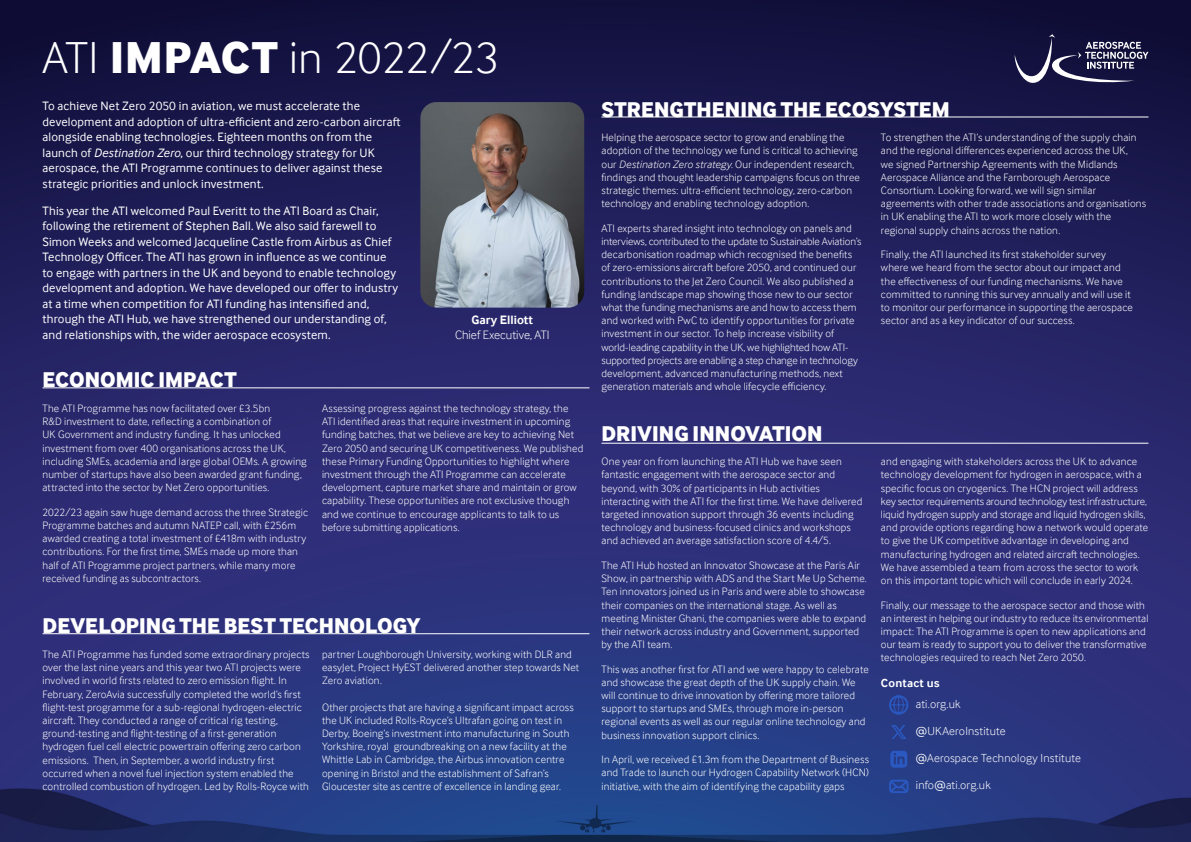
<style>
.page{position:relative;width:1191px;height:842px;background:#fff}
.page>*{position:absolute;margin:0;border:0;box-sizing:border-box;transform-origin:0 0}
.t1{font:300 46px "Inter Face";color:#fff}
.ATI_Sub_Heading{font:800 22px "Inter Face";letter-spacing:.005em;color:#fff}
.ATI_Body_Copy_9_10_8{font:12.5px/15.5px "Inter Face";letter-spacing:.01em;color:#fff}
.ATI_Body_Copy_9_10_8-2{font:300 12.5px "Inter Face";color:#fff}
.Body_Heading{font:700 12.5px "Inter Face";color:#fff}
.ATI_Body_Copy_9_10_8-3{font:300 12px "Inter Face";letter-spacing:.015em;color:#fff}
.ATI_Body_Copy_9_10_8-4{font:700 12px "Inter Face";letter-spacing:.015em;color:#fff}
.ATI_Body_Copy_9_10_8-5{font:300 11px/13.2px "Inter Face";letter-spacing:.015em;color:#fff}
.s1{font-weight:800}
.s2{font-style:italic}
.s3{font-family:"Fieldwork Geo Light";font-weight:400}
</style>
<div class="page">
<img style="left:0;top:0;width:1191px;height:842px">
<img style="left:420px;top:102px;width:164px;height:206px">
<hr style="left:43px;top:387px;width:546px;height:1px;background:#fff">
<hr style="left:601px;top:117px;width:547px;height:1px;background:#fff">
<hr style="left:601px;top:443px;width:547px;height:1px;background:#fff">
<hr style="left:43px;top:633px;width:546px;height:1px;background:#fff">
<svg style="left:1014px;top:34px;width:134px;height:51px;background:#3a385d"></svg>
<div style="left:889px;top:695px;width:19px;height:20px;border:2px solid #2b59c2;border-radius:50%"></div>
<svg style="left:889px;top:695px;width:19px;height:19px"></svg>
<svg style="left:891px;top:725px;width:15px;height:14px"></svg>
<svg style="left:890px;top:751px;width:17px;height:17px"></svg>
<svg style="left:888px;top:779px;width:21px;height:15px"></svg>
<p class="t1" style="left:43px;top:32px;width:458px">ATI <span class="s1">IMPACT</span> in 2022/23</p>
<p class="ATI_Body_Copy_9_10_8" style="left:43px;top:98px;width:359px">To achieve Net Zero 2050 in aviation, we must accelerate the development and adoption of ultra-efficient and zero-carbon aircraft alongside enabling technologies. Eighteen months on from the launch of <span class="s2">Destination Zero</span>, our third technology strategy for UK aerospace, the ATI Programme continues to deliver against these strategic priorities and unlock investment.</p>
<p class="ATI_Body_Copy_9_10_8" style="left:43px;top:203px;width:357px">This year the ATI welcomed Paul Everitt to the ATI Board as Chair, following the retirement of Stephen Ball. We also said farewell to Simon Weeks and welcomed Jacqueline Castle from Airbus as Chief Technology Officer. The ATI has grown in influence as we continue to engage with partners in the UK and beyond to enable technology development and adoption. We have developed our offer to industry at a time when competition for ATI funding has intensified and, through the ATI Hub, we have strengthened our understanding of, and relationships with, the wider aerospace ecosystem.</p>
<p class="Body_Heading" style="left:471px;top:312px;width:63px">Gary Elliott</p>
<p class="ATI_Body_Copy_9_10_8-2" style="left:455px;top:327px;width:96px">Chief Executive, ATI</p>
<p class="ATI_Sub_Heading" style="left:43px;top:367px;width:195px">ECONOMIC IMPACT</p>
<p class="ATI_Body_Copy_9_10_8-5" style="left:43px;top:402px;width:266px">The ATI Programme has now facilitated over £3.5bn<br>R&amp;D investment to date, reflecting a combination of<br>UK Government and industry funding. It has unlocked investment from over 400 organisations across the UK, including SMEs, academia and large global OEMs. A growing number of startups have also been awarded grant funding, attracted into the sector by Net Zero opportunities.</p>
<p class="ATI_Body_Copy_9_10_8-5" style="left:43px;top:505px;width:267px">2022/23 again saw huge demand across the three Strategic Programme batches and autumn NATEP call, with £256m awarded creating a total investment of £418m with industry contributions. For the first time, SMEs made up more than half of ATI Programme project partners, while many more received funding as subcontractors.</p>
<p class="ATI_Body_Copy_9_10_8-5" style="left:322px;top:402px;width:263px">Assessing progress against the technology strategy, the ATI identified areas that require investment in upcoming funding batches, that we believe are key to achieving Net Zero 2050 and securing UK competitiveness. We published these Primary Funding Opportunities to highlight where investment through the ATI Programme can accelerate development, capture market share and maintain or grow capability. These opportunities are not exclusive though and we continue to encourage applicants to talk to us before submitting applications.</p>
<p class="ATI_Sub_Heading" style="left:43px;top:613px;width:380px">DEVELOPING THE BEST TECHNOLOGY</p>
<p class="ATI_Body_Copy_9_10_8-5" style="left:43px;top:648px;width:268px">The ATI Programme has funded some extraordinary projects over the last nine years and this year two ATI projects were involved in world firsts related to zero emission flight. In February, ZeroAvia successfully completed the world’s first flight-test programme for a sub-regional hydrogen-electric aircraft. They conducted a range of critical rig testing, ground-testing and flight-testing of a first-generation hydrogen fuel cell electric powertrain offering zero carbon emissions. Then, in September, a world industry first occurred when a novel fuel injection system enabled the controlled combustion of hydrogen. Led by Rolls-Royce with</p>
<p class="ATI_Body_Copy_9_10_8-5" style="left:322px;top:648px;width:259px">partner Loughborough University, working with DLR and easyJet, Project HyEST delivered another step towards Net<br>Zero aviation.</p>
<p class="ATI_Body_Copy_9_10_8-5" style="left:322px;top:700px;width:253px">Other projects that are having a significant impact across the UK included Rolls-Royce’s Ultrafan going on test in Derby, Boeing’s investment into manufacturing in South Yorkshire, royal groundbreaking on a new facility at the Whittle Lab in Cambridge, the Airbus innovation centre opening in Bristol and the establishment of Safran’s Gloucester site as centre of excellence in landing gear.</p>
<p class="ATI_Sub_Heading" style="left:601px;top:96px;width:350px">STRENGTHENING THE ECOSYSTEM</p>
<p class="ATI_Body_Copy_9_10_8-5" style="left:601px;top:131px;width:260px">Helping the aerospace sector to grow and enabling the adoption of the technology we fund is critical to achieving our <span class="s2">Destination Zero strategy</span>. Our independent research, findings and thought leadership campaigns focus on three strategic themes: ultra-efficient technology, zero-carbon technology and enabling technology adoption.</p>
<p class="ATI_Body_Copy_9_10_8-5" style="left:601px;top:221px;width:261px">ATI experts shared insight into technology on panels and interviews, contributed to the update to Sustainable Aviation’s decarbonisation roadmap which recognised the benefits of zero-emissions aircraft before 2050, and continued our contributions to the Jet Zero Council. We also published a funding landscape map showing those new to our sector what the funding mechanisms are and how to access them and worked with PwC to identify opportunities for private investment in our sector. To help increase visibility of world-leading capability in the UK, we highlighted how ATI&shy;supported projects are enabling a step change in technology development, advanced manufacturing methods, next generation materials and whole lifecycle efficiency.</p>
<p class="ATI_Body_Copy_9_10_8-5" style="left:881px;top:131px;width:266px">To strengthen the ATI’s understanding of the supply chain and the regional differences experienced across the UK,<br>we signed Partnership Agreements with the Midlands Aerospace Alliance and the Farnborough Aerospace Consortium. Looking forward, we will sign similar agreements with other trade associations and organisations in UK enabling the ATI to work more closely with the regional supply chains across the nation.</p>
<p class="ATI_Body_Copy_9_10_8-5" style="left:881px;top:248px;width:253px">Finally, the ATI launched its first stakeholder survey where we heard from the sector about our impact and the effectiveness of our funding mechanisms. We have committed to running this survey annually and will use it to monitor our performance in supporting the aerospace sector and as a key indicator of our success.</p>
<p class="ATI_Sub_Heading" style="left:601px;top:420px;width:222px">DRIVING INNOVATION</p>
<p class="ATI_Body_Copy_9_10_8-5" style="left:601px;top:455px;width:262px">One year on from launching the ATI Hub we have seen fantastic engagement with the aerospace sector and beyond, with 30% of participants in Hub activities interacting with the ATI for the first time. We have delivered targeted innovation support through 36 events including technology and business-focused clinics and workshops and achieved an average satisfaction score of 4.4/5.</p>
<p class="ATI_Body_Copy_9_10_8-5" style="left:601px;top:559px;width:267px">The ATI Hub hosted an Innovator Showcase at the Paris Air Show, in partnership with ADS and the Start Me Up Scheme.<br>Ten innovators joined us in Paris and were able to showcase their companies on the international stage. As well as meeting Minister Ghani, the companies were able to expand their network across industry and Government, supported by the ATI team.</p>
<p class="ATI_Body_Copy_9_10_8-5" style="left:601px;top:662px;width:269px">This was another first for ATI and we were happy to celebrate and showcase the great depth of the UK supply chain. We will continue to drive innovation by offering more tailored support to startups and SMEs, through more in-person regional events as well as our regular online technology and business innovation support clinics.</p>
<p class="ATI_Body_Copy_9_10_8-5" style="left:601px;top:753px;width:269px;text-align:justify">In April, we received £1.3m from the Department of Business and Trade to launch our Hydrogen Capability Network (HCN) initiative, with the aim of identifying the capability gaps</p>
<p class="ATI_Body_Copy_9_10_8-5" style="left:881px;top:455px;width:269px">and engaging with stakeholders across the UK to advance technology development for hydrogen in aerospace, with a specific focus on cryogenics. The HCN project will address key sector requirements around technology test infrastructure, liquid hydrogen supply and storage and liquid hydrogen skills, and provide options regarding how a network would operate to give the UK competitive advantage in developing and manufacturing hydrogen and related aircraft technologies.<br>We have assembled a team from across the sector to work on this important topic which will conclude in early 2024.</p>
<p class="ATI_Body_Copy_9_10_8-5" style="left:881px;top:598px;width:269px">Finally, our message to the aerospace sector and those with an interest in helping our industry to reduce its environmental impact: The ATI Programme is open to new applications and our team is ready to support you to deliver the transformative technologies required to reach Net Zero 2050.</p>
<p class="ATI_Body_Copy_9_10_8-4" style="left:881px;top:676px;width:60px">Contact us</p>
<p class="ATI_Body_Copy_9_10_8-3" style="left:916px;top:697px;width:46px">ati.org.uk</p>
<p class="ATI_Body_Copy_9_10_8-3" style="left:916px;top:724px;width:91px"><span class="s3">@</span>UKAeroInstitute</p>
<p class="ATI_Body_Copy_9_10_8-3" style="left:916px;top:751px;width:166px"><span class="s3">@</span>Aerospace Technology Institute</p>
<p class="ATI_Body_Copy_9_10_8-3" style="left:916px;top:778px;width:76px">info<span class="s3">@</span>ati.org.uk</p>
</div>
